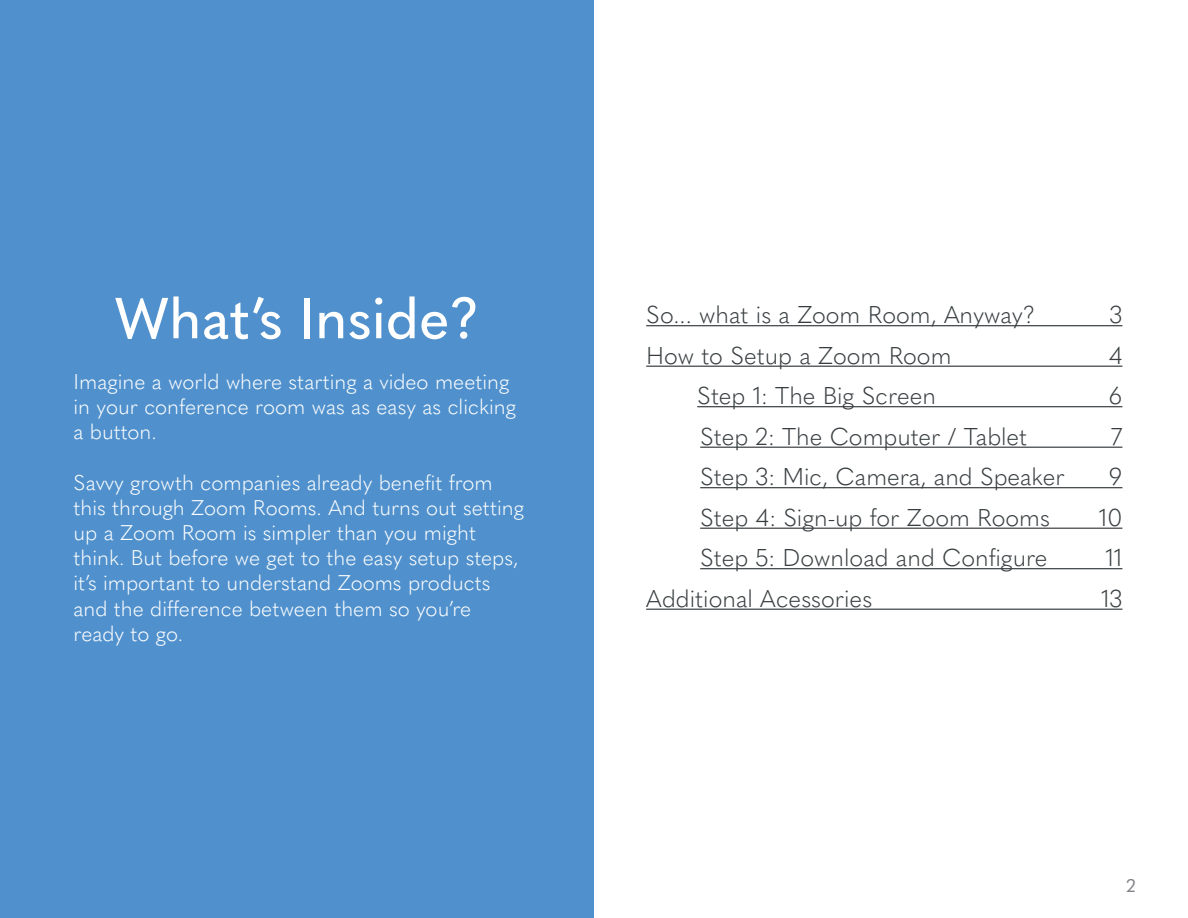
<style>
.page{position:relative;width:1188px;height:918px;background:#fff}
.page>*{position:absolute;margin:0;border:0;box-sizing:border-box;transform-origin:0 0}
.t1{font:500 57px "Quasimoda";color:#fff}
.t2{font:300 24px "Quasimoda";color:#383e40}
.t3{font:300 21px/25.2px "Quasimoda";color:#fff}
.t4{font:18px "Quasimoda";color:#808285}
</style>
<div class="page">
<div style="left:0;top:0;width:594px;height:918px;background:#5091cd"></div>
<hr style="left:646px;top:325px;width:476px;height:1px;background:#383e40">
<hr style="left:646px;top:366px;width:476px;height:1px;background:#383e40">
<hr style="left:697px;top:406px;width:425px;height:1px;background:#383e40">
<hr style="left:700px;top:447px;width:422px;height:1px;background:#383e40">
<hr style="left:700px;top:487px;width:422px;height:1px;background:#383e40">
<hr style="left:700px;top:528px;width:422px;height:1px;background:#383e40">
<hr style="left:700px;top:568px;width:422px;height:1px;background:#383e40">
<hr style="left:646px;top:609px;width:476px;height:1px;background:#383e40">
<h1 class="t1" style="left:114px;top:274px;width:367px">What’s Inside?</h1>
<p class="t3" style="left:74px;top:367px;width:444px">Imagine a world where starting a video meeting in your conference room was as easy as clicking a button.</p>
<p class="t3" style="left:74px;top:468px;width:452px">Savvy growth companies already benefit from this through Zoom Rooms. And turns out setting up a Zoom Room is simpler than you might think. But before we get to the easy setup steps, it’s important to understand Zooms products and the difference between them so you’re ready to go.</p>
<p class="t2" style="left:646px;top:297px;width:391px">So... what is a Zoom Room, Anyway?</p>
<p class="t2" style="left:1110px;top:297px;width:14px">3</p>
<p class="t2" style="left:646px;top:337px;width:307px">How to Setup a Zoom Room</p>
<p class="t2" style="left:1109px;top:337px;width:15px">4</p>
<p class="t2" style="left:697px;top:378px;width:240px">Step 1: The Big Screen</p>
<p class="t2" style="left:1109px;top:378px;width:15px">6</p>
<p class="t2" style="left:700px;top:418px;width:329px">Step 2: The Computer / Tablet</p>
<p class="t2" style="left:1112px;top:418px;width:12px">7</p>
<p class="t2" style="left:700px;top:459px;width:366px">Step 3: Mic, Camera, and Speaker</p>
<p class="t2" style="left:1109px;top:459px;width:15px">9</p>
<p class="t2" style="left:700px;top:499px;width:351px">Step 4: Sign-up for Zoom Rooms</p>
<p class="t2" style="left:1099px;top:499px;width:25px">10</p>
<p class="t2" style="left:700px;top:540px;width:349px">Step 5: Download and Configure</p>
<p class="t2" style="left:1105px;top:540px;width:19px">11</p>
<p class="t2" style="left:646px;top:580px;width:228px">Additional Acessories</p>
<p class="t2" style="left:1101px;top:580px;width:23px">13</p>
<p class="t4" style="left:1127px;top:872px;width:11px">2</p>
</div>
